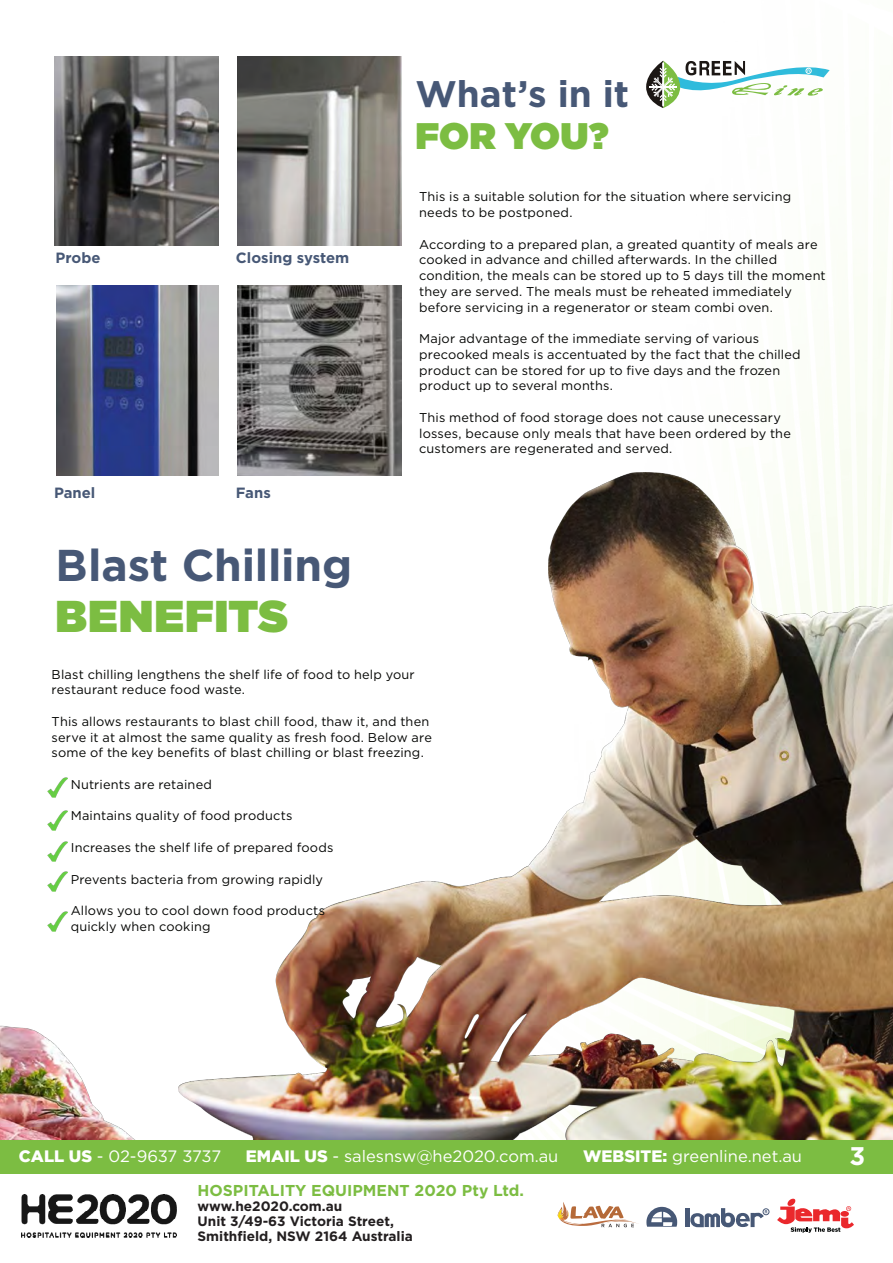
<style>
.page{position:relative;width:893px;height:1263px;background:#fff}
.page>*{position:absolute;margin:0;border:0;box-sizing:border-box;transform-origin:0 0}
.t1{font:700 44.55px "Gotham";letter-spacing:-.005em;color:#475876}
.t2{font:900 44.55px "Gotham";letter-spacing:.02em;color:#7cbd42}
.t3{font:700 36.9px "Gotham";color:#475876}
.t4{font:900 36.9px "Gotham";color:#7cbd42}
.t5{font:700 25.5px "Gotham";color:#fff}
.t6{font:16.5px "Gotham";color:#fff}
.t7{font:16.5px "Gotham";letter-spacing:-.02em;color:#fff}
.t8{font:700 15.75px "Gotham";color:#7cbd42}
.t9{font:900 15.3px "Gotham";color:#fff}
.t10{font:700 14.85px "Gotham";color:#475876}
.t11{font:700 13.65px/15px "Gotham";color:#231f20}
.t12{font:12.75px/15.8px "Gotham";letter-spacing:.015em;color:#040503}
.s1{font-weight:900}
</style>
<div class="page">
<img style="left:189px;top:56px;width:704px;height:416px">
<img style="left:178px;top:472px;width:715px;height:668px">
<img style="left:0;top:1025px;width:135px;height:115px">
<img style="left:47px;top:777px;width:21px;height:20px">
<img style="left:47px;top:811px;width:21px;height:20px">
<img style="left:47px;top:841px;width:21px;height:20px">
<img style="left:47px;top:872px;width:21px;height:20px">
<img style="left:47px;top:911px;width:21px;height:21px">
<img style="left:54px;top:56px;width:165px;height:190px">
<img style="left:237px;top:286px;width:164px;height:189px">
<img style="left:237px;top:56px;width:164px;height:190px">
<img style="left:56px;top:286px;width:162px;height:189px">
<svg style="left:557px;top:1202px;width:81px;height:25px"></svg>
<svg style="left:777px;top:1198px;width:77px;height:35px"></svg>
<svg style="left:646px;top:1207px;width:31px;height:20px"></svg>
<div style="left:685px;top:1208px;width:5px;height:19px;background:#475876"></div>
<svg style="left:690px;top:1208px;width:77px;height:19px"></svg>
<div style="left:763px;top:1208px;width:6px;height:7px;border:1px solid #475876;border-radius:50%"></div>
<img style="left:21px;top:1194px;width:155px;height:43px">
<div style="left:0;top:1140px;width:893px;height:34px;background:#7cbd42"></div>
<p class="t10" style="left:56px;top:248px;width:46px">Probe</p>
<p class="t10" style="left:54px;top:483px;width:43px">Panel</p>
<p class="t10" style="left:236px;top:248px;width:115px">Closing system</p>
<p class="t10" style="left:236px;top:483px;width:36px">Fans</p>
<p class="t1" style="left:56px;top:535px;width:298px">Blast Chilling</p>
<p class="t2" style="left:56px;top:584px;width:234px">BENEFITS</p>
<p class="t3" style="left:416px;top:69px;width:215px">What’s in it</p>
<p class="t4" style="left:416px;top:110px;width:194px">FOR YOU?</p>
<p class="t12" style="left:419px;top:189px;width:374px">This is a suitable solution for the situation where servicing needs to be postponed.</p>
<p class="t12" style="left:419px;top:236px;width:400px">According to a prepared plan, a greated quantity of meals are cooked in advance and chilled afterwards. In the chilled</p>
<p class="t12" style="left:419px;top:267px;width:408px">condition, the meals can be stored up to 5 days till the moment they are served. The meals must be reheated immediately</p>
<p class="t12" style="left:419px;top:299px;width:355px">before servicing in a regenerator or steam combi oven.</p>
<p class="t12" style="left:419px;top:330px;width:341px">Major advantage of the immediate serving of various</p>
<p class="t12" style="left:419px;top:346px;width:383px">precooked meals is accentuated by the fact that the chilled product can be stored for up to five days and the frozen</p>
<p class="t12" style="left:419px;top:378px;width:195px">product up to several months.</p>
<p class="t12" style="left:419px;top:409px;width:363px">This method of food storage does not cause unecessary</p>
<p class="t12" style="left:419px;top:425px;width:373px">losses, because only meals that have been ordered by the</p>
<p class="t12" style="left:419px;top:441px;width:255px">customers are regenerated and served.</p>
<p class="t12" style="left:52px;top:666px;width:365px">Blast chilling lengthens the shelf life of food to help your restaurant reduce food waste.</p>
<p class="t12" style="left:52px;top:713px;width:382px">This allows restaurants to blast chill food, thaw it, and then serve it at almost the same quality as fresh food. Below are some of the key benefits of blast chilling or blast freezing.</p>
<p class="t12" style="left:71px;top:776px;width:143px">Nutrients are retained</p>
<p class="t12" style="left:71px;top:808px;width:223px">Maintains quality of food products</p>
<p class="t12" style="left:71px;top:839px;width:264px">Increases the shelf life of prepared foods</p>
<p class="t12" style="left:71px;top:871px;width:254px">Prevents bacteria from growing rapidly</p>
<p class="t12" style="left:71px;top:902px;width:256px">Allows you to cool down food products</p>
<p class="t12" style="left:71px;top:918px;width:141px">quickly when cooking</p>
<p class="t9" style="left:779px;top:1146px;width:46px">PAGE</p>
<p class="t7" style="left:19px;top:1146px;width:204px"><span class="s1">CALL US</span> - 02-9637 3737</p>
<p class="t6" style="left:246px;top:1146px;width:314px"><span class="s1">EMAIL US</span> - salesnsw@he2020.com.au</p>
<p class="t6" style="left:583px;top:1146px;width:220px"><span class="s1">WEBSITE:</span> greenline.net.au</p>
<p class="t8" style="left:198px;top:1180px;width:328px">HOSPITALITY EQUIPMENT 2020 Pty Ltd.</p>
<p class="t11" style="left:198px;top:1199px;width:217px">www.he2020.com.au<br>Unit 3/49-63 Victoria Street,<br>Smithfield, NSW 2164 Australia</p>
<h3 class="t5" style="left:850px;top:1139px;width:17px">3</h3>
</div>
